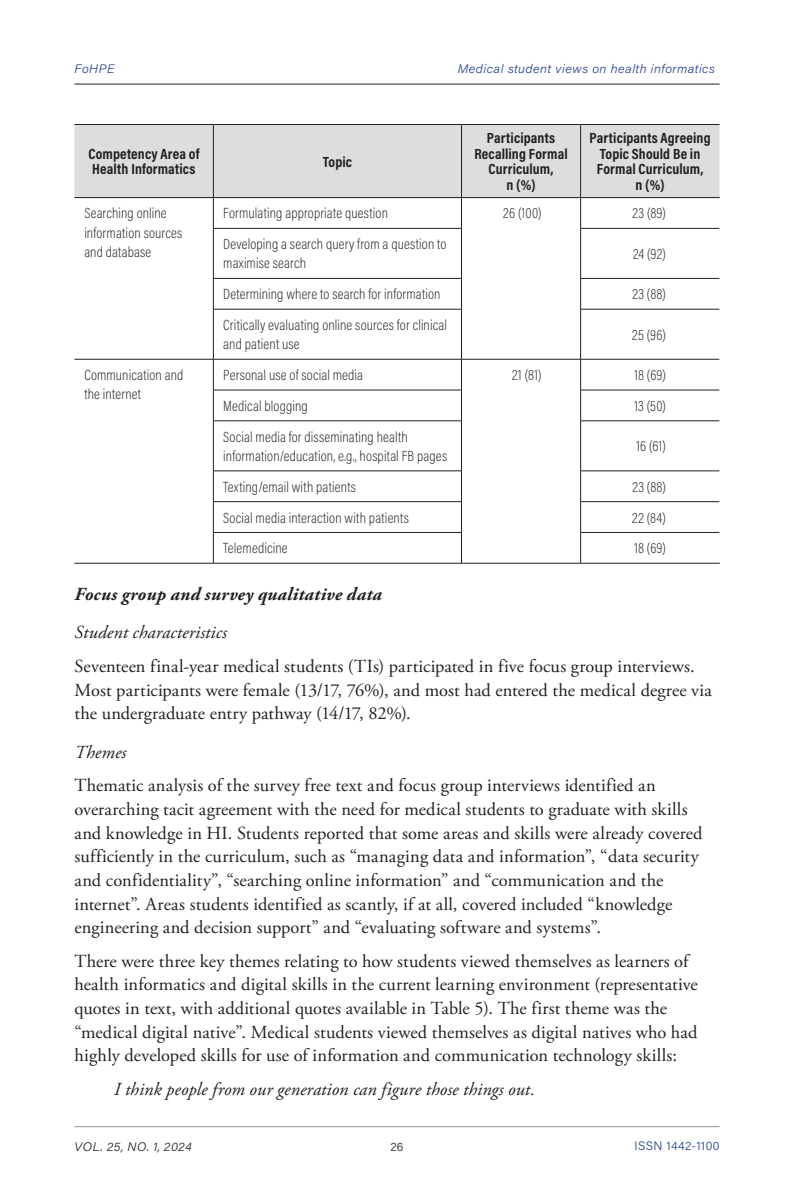
<style>
.page{position:relative;width:794px;height:1191px;background:#fff}
.page>*{position:absolute;margin:0;border:0;box-sizing:border-box;transform-origin:0 0}
.Main_Body_Text{font:18.38px/23.6px "Adobe Garamond Pro";letter-spacing:.005em;color:#231f20}
.Indented_body{font:italic 18.38px "Adobe Garamond Pro";letter-spacing:.005em;color:#231f20}
.H3_bold_italic{font:italic 700 18.38px "Adobe Garamond Pro";letter-spacing:.015em;color:#231f20}
.H4_ITALIC{font:italic 18.38px "Adobe Garamond Pro";letter-spacing:.005em;color:#231f20}
.Table_Cells_Body_text{font:14.88px/19.2px "Acumin Variable Concept";letter-spacing:.01em;color:#231f20}
.Table_Cell_Header_Row{font:14.88px/15.8px "Acumin Variable Concept";letter-spacing:.01em;color:#231f20;text-align:center}
.t1{font:12.25px "Acumin Variable Concept";letter-spacing:.035em;color:#224193}
.t2{font:12.25px "Acumin Variable Concept";letter-spacing:.04em;color:#231f20}
</style>
<div class="page">
<hr style="left:74px;top:84px;width:645px;height:1px;background:#231f20">
<hr style="left:74px;top:1126px;width:645px;height:1px;background:#939598">
<div style="left:74px;top:125px;width:645px;height:72px;background:#dcdddf"></div>
<hr style="left:213px;top:228px;width:249px;height:1px;background:#231f20">
<hr style="left:580px;top:228px;width:139px;height:1px;background:#231f20">
<hr style="left:213px;top:278px;width:249px;height:1px;background:#231f20">
<hr style="left:580px;top:278px;width:139px;height:1px;background:#231f20">
<hr style="left:213px;top:309px;width:249px;height:1px;background:#231f20">
<hr style="left:580px;top:309px;width:139px;height:1px;background:#231f20">
<hr style="left:213px;top:359px;width:248px;height:1px;background:#231f20">
<hr style="left:580px;top:359px;width:139px;height:1px;background:#231f20">
<hr style="left:213px;top:390px;width:249px;height:1px;background:#231f20">
<hr style="left:580px;top:390px;width:139px;height:1px;background:#231f20">
<hr style="left:213px;top:420px;width:249px;height:1px;background:#231f20">
<hr style="left:580px;top:420px;width:139px;height:1px;background:#231f20">
<hr style="left:213px;top:470px;width:249px;height:1px;background:#231f20">
<hr style="left:580px;top:470px;width:139px;height:1px;background:#231f20">
<hr style="left:213px;top:501px;width:249px;height:1px;background:#231f20">
<hr style="left:580px;top:501px;width:139px;height:1px;background:#231f20">
<hr style="left:213px;top:532px;width:249px;height:1px;background:#231f20">
<hr style="left:580px;top:532px;width:139px;height:1px;background:#231f20">
<hr style="left:213px;top:563px;width:248px;height:1px;background:#231f20">
<hr style="left:580px;top:563px;width:140px;height:1px;background:#231f20">
<hr style="left:74px;top:124px;width:139px;height:1px;background:#231f20">
<hr style="left:213px;top:124px;width:248px;height:1px;background:#231f20">
<hr style="left:461px;top:124px;width:119px;height:1px;background:#231f20">
<hr style="left:580px;top:124px;width:139px;height:1px;background:#231f20">
<hr style="left:74px;top:197px;width:139px;height:1px;background:#231f20">
<hr style="left:213px;top:197px;width:248px;height:1px;background:#231f20">
<hr style="left:461px;top:197px;width:119px;height:1px;background:#231f20">
<hr style="left:580px;top:197px;width:140px;height:1px;background:#231f20">
<hr style="left:74px;top:359px;width:139px;height:1px;background:#231f20">
<hr style="left:74px;top:563px;width:139px;height:1px;background:#231f20">
<hr style="left:461px;top:359px;width:119px;height:1px;background:#231f20">
<hr style="left:461px;top:563px;width:119px;height:1px;background:#231f20">
<hr style="left:213px;top:125px;width:1px;height:72px;background:#231f20">
<hr style="left:461px;top:125px;width:1px;height:72px;background:#231f20">
<hr style="left:580px;top:125px;width:1px;height:72px;background:#231f20">
<hr style="left:213px;top:198px;width:1px;height:30px;background:#231f20">
<hr style="left:461px;top:198px;width:1px;height:30px;background:#231f20">
<hr style="left:580px;top:198px;width:1px;height:30px;background:#231f20">
<hr style="left:213px;top:229px;width:1px;height:49px;background:#231f20">
<hr style="left:461px;top:229px;width:1px;height:49px;background:#231f20">
<hr style="left:580px;top:229px;width:1px;height:49px;background:#231f20">
<hr style="left:213px;top:279px;width:1px;height:30px;background:#231f20">
<hr style="left:461px;top:279px;width:1px;height:30px;background:#231f20">
<hr style="left:580px;top:279px;width:1px;height:30px;background:#231f20">
<hr style="left:213px;top:309px;width:1px;height:50px;background:#231f20">
<hr style="left:461px;top:309px;width:1px;height:50px;background:#231f20">
<hr style="left:580px;top:309px;width:1px;height:50px;background:#231f20">
<hr style="left:213px;top:359px;width:1px;height:31px;background:#231f20">
<hr style="left:461px;top:359px;width:1px;height:31px;background:#231f20">
<hr style="left:580px;top:359px;width:1px;height:31px;background:#231f20">
<hr style="left:213px;top:390px;width:1px;height:30px;background:#231f20">
<hr style="left:461px;top:390px;width:1px;height:30px;background:#231f20">
<hr style="left:580px;top:390px;width:1px;height:30px;background:#231f20">
<hr style="left:213px;top:421px;width:1px;height:49px;background:#231f20">
<hr style="left:461px;top:421px;width:1px;height:49px;background:#231f20">
<hr style="left:580px;top:421px;width:1px;height:49px;background:#231f20">
<hr style="left:213px;top:471px;width:1px;height:30px;background:#231f20">
<hr style="left:461px;top:471px;width:1px;height:30px;background:#231f20">
<hr style="left:580px;top:471px;width:1px;height:30px;background:#231f20">
<hr style="left:213px;top:502px;width:1px;height:30px;background:#231f20">
<hr style="left:461px;top:502px;width:1px;height:30px;background:#231f20">
<hr style="left:580px;top:502px;width:1px;height:30px;background:#231f20">
<hr style="left:213px;top:532px;width:1px;height:31px;background:#231f20">
<hr style="left:461px;top:532px;width:1px;height:31px;background:#231f20">
<hr style="left:580px;top:532px;width:1px;height:31px;background:#231f20">
<p class="t1" style="left:74px;top:60px;width:42px">FoHPE</p>
<p class="t1" style="left:458px;top:60px;width:259px">Medical student views on health informatics</p>
<p class="Table_Cell_Header_Row" style="left:88px;top:145px;width:112px;text-align:left">Competency Area of<br>Health Informatics</p>
<p class="Table_Cell_Header_Row" style="left:323px;top:153px;width:31px">Topic</p>
<p class="Table_Cell_Header_Row" style="left:474px;top:129px;width:95px">Participants<br>Recalling Formal<br>Curriculum,<br>n (%)</p>
<p class="Table_Cell_Header_Row" style="left:589px;top:129px;width:123px">Participants Agreeing<br>Topic Should Be in<br>Formal Curriculum,<br>n (%)</p>
<p class="Table_Cells_Body_text" style="left:84px;top:203px;width:100px">Searching online information sources and database</p>
<p class="Table_Cells_Body_text" style="left:223px;top:203px;width:166px">Formulating appropriate question</p>
<p class="Table_Cells_Body_text" style="left:503px;top:203px;width:40px">26 (100)</p>
<p class="Table_Cells_Body_text" style="left:632px;top:203px;width:35px">23 (89)</p>
<p class="Table_Cells_Body_text" style="left:223px;top:234px;width:225px">Developing a search query from a question to maximise search</p>
<p class="Table_Cells_Body_text" style="left:633px;top:243px;width:34px">24 (92)</p>
<p class="Table_Cells_Body_text" style="left:223px;top:284px;width:219px">Determining where to search for information</p>
<p class="Table_Cells_Body_text" style="left:632px;top:284px;width:35px">23 (88)</p>
<p class="Table_Cells_Body_text" style="left:223px;top:315px;width:225px">Critically evaluating online sources for clinical and patient use</p>
<p class="Table_Cells_Body_text" style="left:632px;top:324px;width:35px">25 (96)</p>
<p class="Table_Cells_Body_text" style="left:84px;top:365px;width:101px">Communication and the internet</p>
<p class="Table_Cells_Body_text" style="left:223px;top:365px;width:141px">Personal use of social media</p>
<p class="Table_Cells_Body_text" style="left:512px;top:365px;width:31px">21 (81)</p>
<p class="Table_Cells_Body_text" style="left:634px;top:365px;width:33px">18 (69)</p>
<p class="Table_Cells_Body_text" style="left:223px;top:395px;width:86px">Medical blogging</p>
<p class="Table_Cells_Body_text" style="left:634px;top:395px;width:33px">13 (50)</p>
<p class="Table_Cells_Body_text" style="left:223px;top:426px;width:225px">Social media for disseminating health information/education, e.g., hospital FB pages</p>
<p class="Table_Cells_Body_text" style="left:636px;top:436px;width:31px">16 (61)</p>
<p class="Table_Cells_Body_text" style="left:223px;top:476px;width:134px">Texting/email with patients</p>
<p class="Table_Cells_Body_text" style="left:632px;top:476px;width:35px">23 (88)</p>
<p class="Table_Cells_Body_text" style="left:223px;top:507px;width:187px">Social media interaction with patients</p>
<p class="Table_Cells_Body_text" style="left:632px;top:507px;width:35px">22 (84)</p>
<p class="Table_Cells_Body_text" style="left:223px;top:538px;width:66px">Telemedicine</p>
<p class="Table_Cells_Body_text" style="left:634px;top:538px;width:33px">18 (69)</p>
<p class="H3_bold_italic" style="left:74px;top:583px;width:309px">Focus group and survey qualitative data</p>
<p class="H4_ITALIC" style="left:74px;top:621px;width:154px">Student characteristics</p>
<p class="Main_Body_Text" style="left:74px;top:655px;width:639px">Seventeen final-year medical students (TIs) participated in five focus group interviews.<br>Most participants were female (13/17, 76%), and most had entered the medical degree via the undergraduate entry pathway (14/17, 82%).</p>
<p class="H4_ITALIC" style="left:74px;top:741px;width:53px">Themes</p>
<p class="Main_Body_Text" style="left:74px;top:774px;width:629px">Thematic analysis of the survey free text and focus group interviews identified an overarching tacit agreement with the need for medical students to graduate with skills and knowledge in HI. Students reported that some areas and skills were already covered sufficiently in the curriculum, such as “managing data and information”, “data security and confidentiality”, “searching online information” and “communication and the internet”. Areas students identified as scantly, if at all, covered included “knowledge engineering and decision support” and “evaluating software and systems”.</p>
<p class="Main_Body_Text" style="left:74px;top:949px;width:625px">There were three key themes relating to how students viewed themselves as learners of health informatics and digital skills in the current learning environment (representative quotes in text, with additional quotes available in Table 5). The first theme was the “medical digital native”. Medical students viewed themselves as digital natives who had highly developed skills for use of information and communication technology skills:</p>
<p class="Indented_body" style="left:114px;top:1078px;width:422px">I think people from our generation can figure those things out.</p>
<p class="t2" style="left:74px;top:1138px;width:119px">VOL. 25, NO. 1, 2024</p>
<p class="t2" style="left:390px;top:1138px;width:15px">26</p>
<p class="t1" style="left:634px;top:1136px;width:87px">ISSN 1442-1100</p>
</div>
